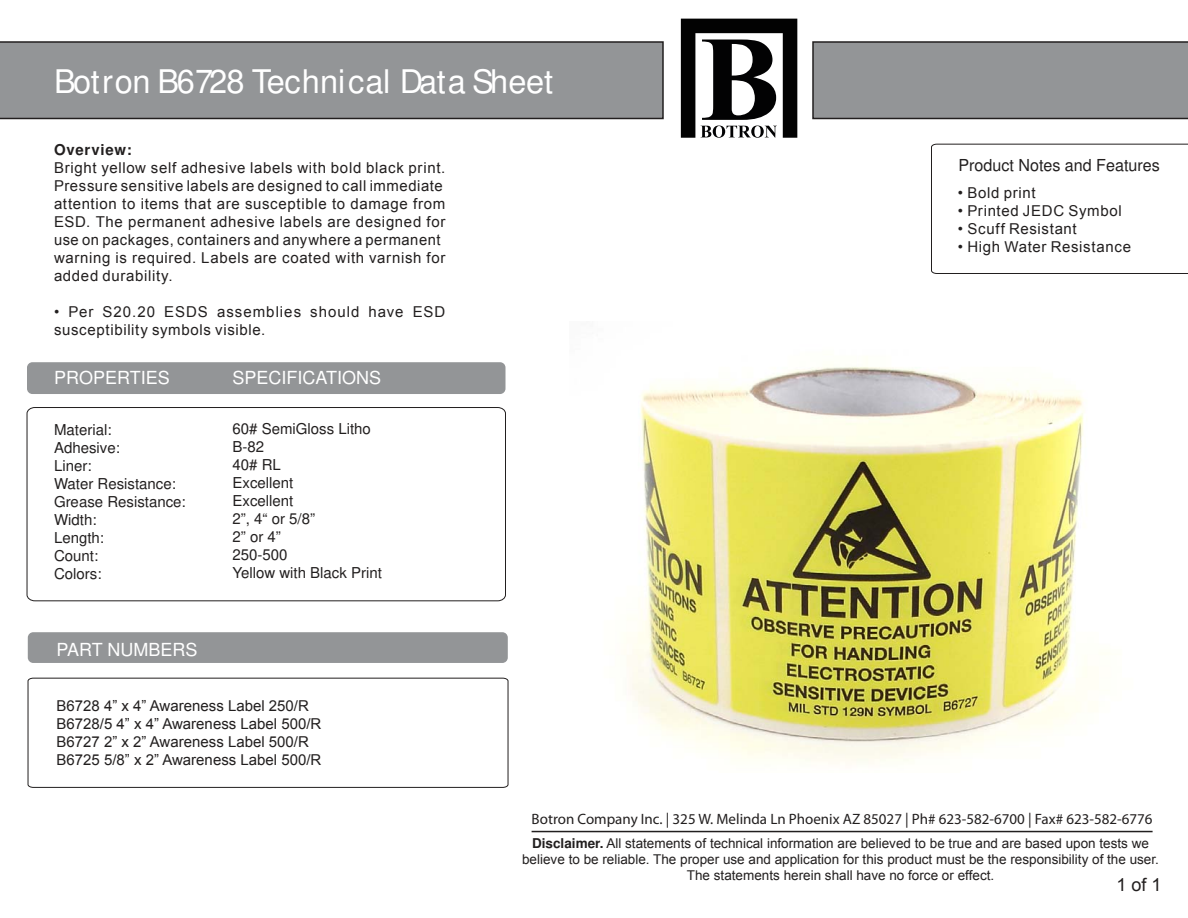
<style>
.page{position:relative;width:1188px;height:918px;background:#fff}
.page>*{position:absolute;margin:0;border:0;box-sizing:border-box;transform-origin:0 0}
.t1{font:32.55px "Impact";letter-spacing:-.01em;color:#fff}
.t2{font:18px "Arial";color:#fff}
.t3{font:18px "Arial";color:#221f1f}
.t4{font:16.5px "Arial";color:#221f1f}
.t5{font:15px/18px "Arial";letter-spacing:.04em;color:#221f1f}
.t6{font:15px/18px "Arial";color:#221f1f}
.t7{font:15px "Myriad Pro";color:#221f1f}
.t8{font:700 15px "Arial";letter-spacing:.05em;color:#221f1f}
.t9{font:13.5px/16.2px "Arial";color:#221f1f;text-align:center}
.s1{font-weight:700}
</style>
<div class="page">
<img style="left:624px;top:366px;width:464px;height:398px">
<img style="left:652px;top:18px;width:175px;height:120px">
<img style="left:681px;top:19px;width:116px;height:119px">
<img style="left:702px;top:39px;width:74px;height:81px">
<img style="left:701px;top:125px;width:76px;height:13px">
<div style="left:27px;top:362px;width:479px;height:32px;background:#939597;border-radius:5px"></div>
<div style="left:0;top:41px;width:664px;height:78px;background:#939597"></div>
<div style="left:812px;top:41px;width:376px;height:78px;background:#939597"></div>
<svg style="left:26px;top:407px;width:480px;height:195px"></svg>
<svg style="left:931px;top:143px;width:257px;height:131px"></svg>
<svg style="left:27px;top:677px;width:482px;height:111px"></svg>
<div style="left:28px;top:632px;width:480px;height:31px;background:#939597;border-radius:5px"></div>
<hr style="left:532px;top:831px;width:621px;height:1px;background:#221f1f">
<h1 class="t1" style="left:54px;top:63px;width:501px">Botron B6728 Technical Data Sheet</h1>
<p class="t8" style="left:54px;top:141px;width:79px">Overview:</p>
<p class="t5" style="left:54px;top:159px;width:393px">Bright yellow self adhesive labels with bold black print.<br>Pressure sensitive labels are designed to call immediate attention to items that are susceptible to damage from ESD. The permanent adhesive labels are designed for use on packages, containers and anywhere a permanent warning is required. Labels are coated with varnish for added durability.</p>
<p class="t5" style="left:54px;top:303px;width:393px">• Per S20.20 ESDS assemblies should have ESD susceptibility symbols visible.</p>
<p class="t2" style="left:54px;top:370px;width:117px">PROPERTIES</p>
<p class="t2" style="left:233px;top:370px;width:150px">SPECIFICATIONS</p>
<p class="t6" style="left:54px;top:422px;width:133px">Material:<br>Adhesive:<br>Liner:<br>Water Resistance:<br>Grease Resistance:<br>Width:<br>Length:<br>Count:<br>Colors:</p>
<p class="t2" style="left:57px;top:643px;width:143px">PART NUMBERS</p>
<p class="t6" style="left:232px;top:421px;width:151px">60# SemiGloss Litho<br>B-82<br>40# RL<br>Excellent<br>Excellent<br>2”, 4“ or 5/8”<br>2” or 4”<br>250-500<br>Yellow with Black Print</p>
<p class="t6" style="left:57px;top:697px;width:266px">B6728 4” x 4” Awareness Label 250/R B6728/5 4” x 4” Awareness Label 500/R B6727 2” x 2” Awareness Label 500/R B6725 5/8” x 2” Awareness Label 500/R</p>
<p class="t4" style="left:958px;top:159px;width:203px">Product Notes and Features</p>
<p class="t5" style="left:958px;top:184px;width:79px">• Bold print</p>
<p class="t5" style="left:958px;top:202px;width:165px">• Printed JEDC Symbol</p>
<p class="t5" style="left:958px;top:220px;width:120px">• Scuff Resistant</p>
<p class="t5" style="left:958px;top:238px;width:175px">• High Water Resistance</p>
<p class="t7" style="left:532px;top:813px;width:622px">Botron Company Inc. | 325 W. Melinda Ln Phoenix AZ 85027 | Ph# 623-582-6700 | Fax# 623-582-6776</p>
<p class="t9" style="left:522px;top:835px;width:638px"><span class="s1">Disclaimer.</span> All statements of technical information are believed to be true and are based upon tests we believe to be reliable. The proper use and application for this product must be the responsibility of the user.<br>The statements herein shall have no force or effect.</p>
<p class="t3" style="left:1116px;top:873px;width:47px">1 of 1</p>
</div>
